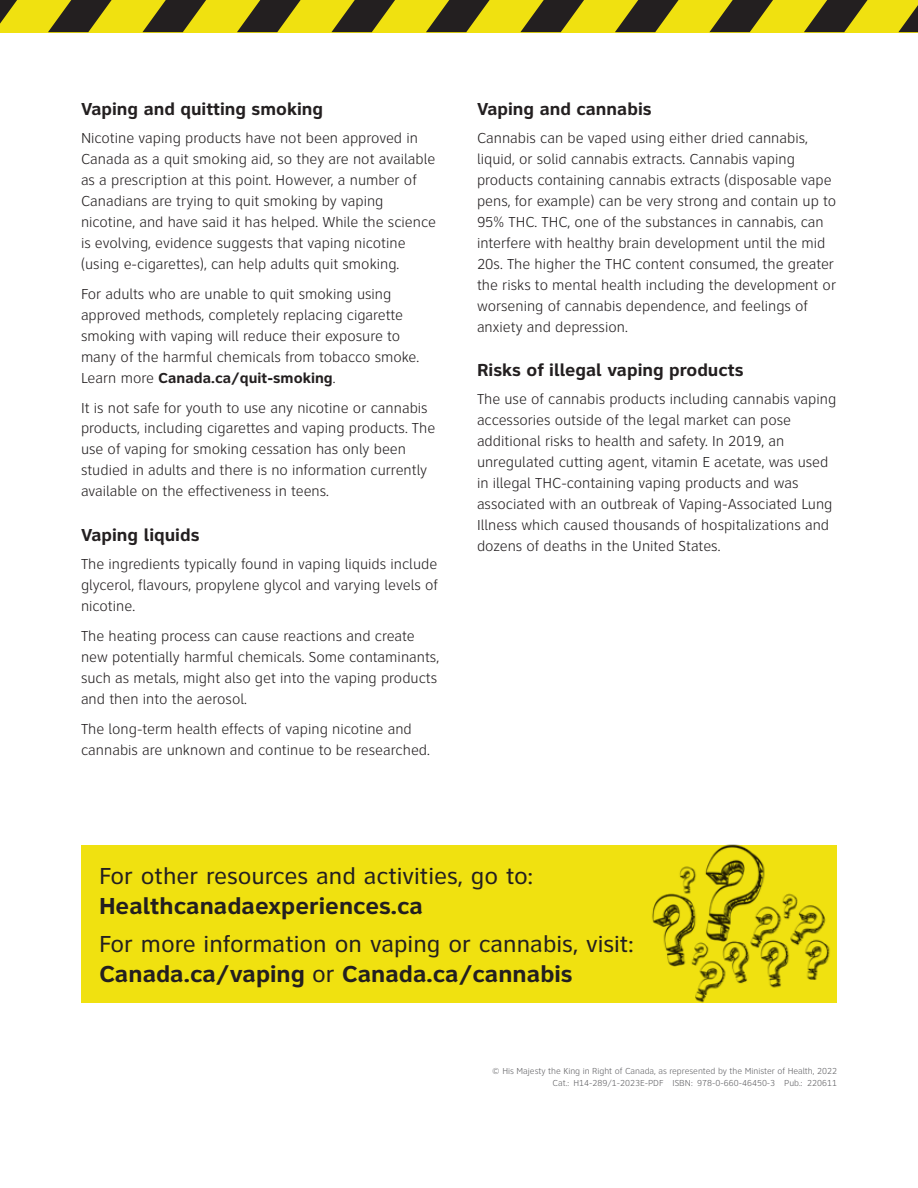
<style>
.page{position:relative;width:918px;height:1188px;background:#fff}
.page>*{position:absolute;margin:0;border:0;box-sizing:border-box;transform-origin:0 0}
.t1{font:24px/30px "Clearview ATT";color:#231f20}
.t2{font:700 24px "Clearview ATT";color:#231f20}
.t3{font:700 18px "Clearview ATT";color:#231f20}
.t4{font:300 15px/21px "Clearview ATT";color:#231f20}
.t5{font:300 9px/12px "Clearview ATT";color:#636366;text-align:right}
.s1{font-weight:700}
</style>
<div class="page">
<div style="left:0;top:0;width:918px;height:32px;background:#f0e110"></div>
<svg style="left:0;top:0;width:17px;height:24px"></svg>
<svg style="left:48px;top:0;width:64px;height:32px"></svg>
<svg style="left:142px;top:0;width:64px;height:32px"></svg>
<svg style="left:237px;top:0;width:64px;height:32px"></svg>
<svg style="left:331px;top:0;width:64px;height:32px"></svg>
<svg style="left:426px;top:0;width:64px;height:32px"></svg>
<svg style="left:520px;top:0;width:64px;height:32px"></svg>
<svg style="left:615px;top:0;width:64px;height:32px"></svg>
<svg style="left:709px;top:0;width:64px;height:32px"></svg>
<svg style="left:804px;top:0;width:64px;height:32px"></svg>
<svg style="left:898px;top:5px;width:20px;height:27px"></svg>
<div style="left:81px;top:845px;width:756px;height:158px;background:#f0e110"></div>
<img style="left:652px;top:844px;width:178px;height:159px">
<p class="t3" style="left:81px;top:98px;width:244px">Vaping and quitting smoking</p>
<p class="t4" style="left:81px;top:127px;width:357px">Nicotine vaping products have not been approved in Canada as a quit smoking aid, so they are not available as a prescription at this point. However, a number of Canadians are trying to quit smoking by vaping nicotine, and have said it has helped. While the science is evolving, evidence suggests that vaping nicotine (using e-cigarettes), can help adults quit smoking.</p>
<p class="t4" style="left:81px;top:283px;width:340px">For adults who are unable to quit smoking using approved methods, completely replacing cigarette smoking with vaping will reduce their exposure to many of the harmful chemicals from tobacco smoke.<br>Learn more <span class="s1">Canada.ca/quit-smoking</span>.</p>
<p class="t4" style="left:81px;top:397px;width:356px">It is not safe for youth to use any nicotine or cannabis products, including cigarettes and vaping products. The use of vaping for smoking cessation has only been studied in adults and there is no information currently available on the effectiveness in teens.</p>
<p class="t3" style="left:81px;top:525px;width:120px">Vaping liquids</p>
<p class="t4" style="left:81px;top:554px;width:358px;text-align:justify">The ingredients typically found in vaping liquids include glycerol, flavours, propylene glycol and varying levels of nicotine.</p>
<p class="t4" style="left:81px;top:626px;width:360px">The heating process can cause reactions and create new potentially harmful chemicals. Some contaminants, such as metals, might also get into the vaping products and then into the aerosol.</p>
<p class="t4" style="left:81px;top:719px;width:350px">The long-term health effects of vaping nicotine and cannabis are unknown and continue to be researched.</p>
<p class="t3" style="left:477px;top:98px;width:176px">Vaping and cannabis</p>
<p class="t4" style="left:477px;top:127px;width:361px">Cannabis can be vaped using either dried cannabis, liquid, or solid cannabis extracts. Cannabis vaping products containing cannabis extracts (disposable vape pens, for example) can be very strong and contain up to 95% THC. THC, one of the substances in cannabis, can interfere with healthy brain development until the mid 20s. The higher the THC content consumed, the greater the risks to mental health including the development or worsening of cannabis dependence, and feelings of anxiety and depression.</p>
<p class="t3" style="left:477px;top:360px;width:268px">Risks of illegal vaping products</p>
<p class="t4" style="left:477px;top:389px;width:361px">The use of cannabis products including cannabis vaping accessories outside of the legal market can pose additional risks to health and safety. In 2019, an unregulated cutting agent, vitamin E acetate, was used in illegal THC-containing vaping products and was associated with an outbreak of Vaping-Associated Lung Illness which caused thousands of hospitalizations and dozens of deaths in the United States.</p>
<h1 class="t1" style="left:99px;top:861px;width:435px">For other resources and activities, go to:</h1>
<h1 class="t2" style="left:99px;top:892px;width:326px">Healthcanadaexperiences.ca</h1>
<h1 class="t1" style="left:99px;top:929px;width:536px">For more information on vaping or cannabis, visit:<br><span class="s1">Canada.ca/vaping</span> or <span class="s1">Canada.ca/cannabis</span></h1>
<p class="t5" style="left:492px;top:1065px;width:347px">© His Majesty the King in Right of Canada, as represented by the Minister of Health, 2022<br>Cat.: H14-289/1-2023E-PDF ISBN: 978-0-660-46450-3 Pub.: 220611</p>
</div>
